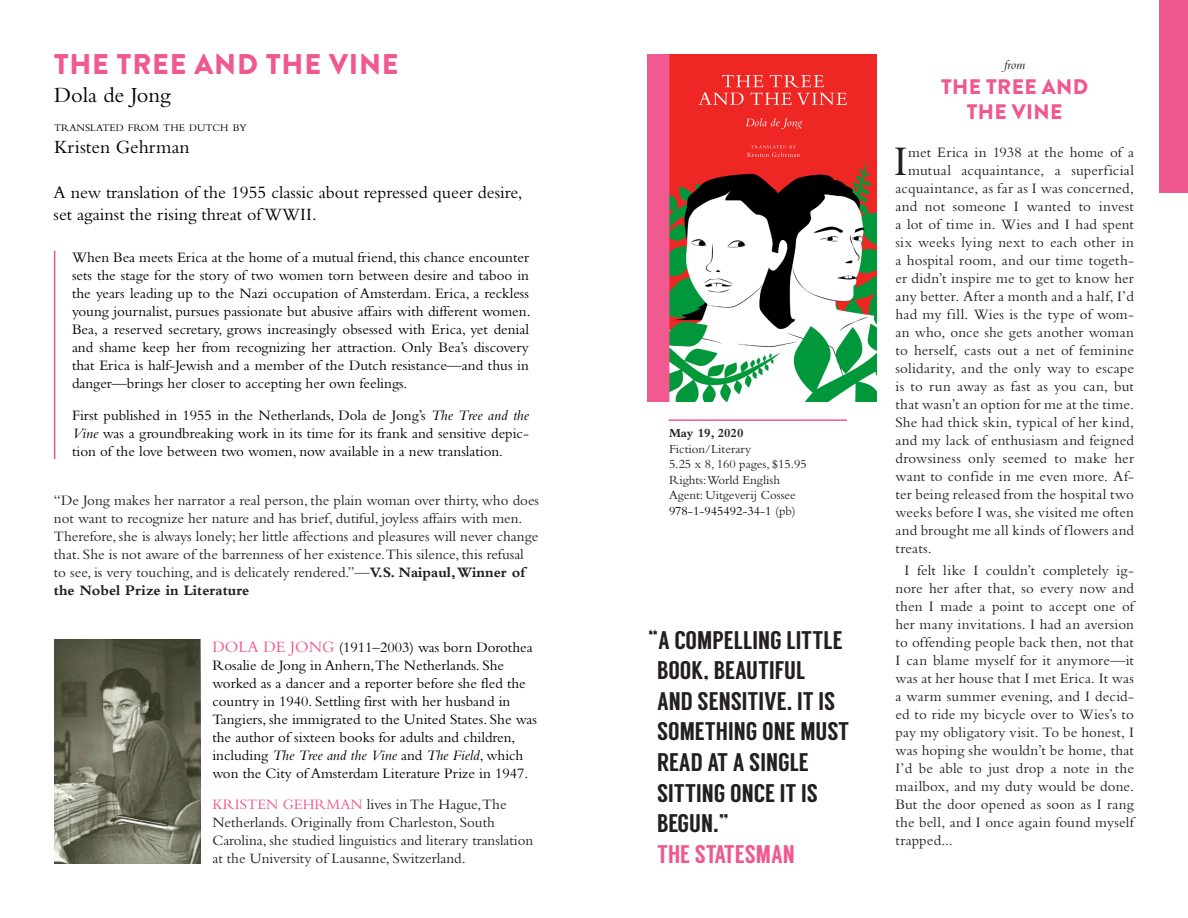
<style>
.page{position:relative;width:1188px;height:918px;background:#fff}
.page>*{position:absolute;margin:0;border:0;box-sizing:border-box;transform-origin:0 0}
.t1{font:43.95px "Bembo";color:#231f20}
.t2{font:900 28.5px "Brandon Grotesque";letter-spacing:.03em;color:#f05890}
.t3{font:25.5px/30.6px "Langdon";color:#231f20}
.t4{font:25.5px "Langdon";color:#f05890}
.t5{font:22.5px "Bembo";color:#000}
.t6{font:900 21px/25.2px "Brandon Grotesque";letter-spacing:.02em;color:#f05890;text-align:center}
.t7{font:19.5px "Bembo";color:#000}
.t8{font:18px/21.6px "Bembo";color:#000}
.t9{font:15px/18px "Bembo";color:#231f20}
.t10{font:15px/18px "Bembo";color:#000}
.t11{font:italic 15px "M Bembo";color:#000}
.t12{font:italic 13.5px "M Bembo";color:#231f20}
.t13{font:12.9px/15.8px "Bembo";color:#231f20}
.t14{font:700 12.9px "Bembo Std";color:#231f20}
.t15{font:10.5px "Bembo";color:#000}
.s1{font-family:"M Bembo";font-style:italic}
.s2{font-weight:700}
.s3{font-size:16.5px;color:#f05890}
.s4{font-family:"Bembo";font-style:normal}
.s5{color:#f05890}
.s6{color:#231f20}
.s7{color:#000}
</style>
<div class="page">
<hr style="left:54px;top:251px;width:1px;height:208px;background:#f05890">
<img style="left:54px;top:639px;width:146px;height:225px">
<img style="left:648px;top:54px;width:228px;height:348px">
<hr style="left:669px;top:419px;width:178px;height:2px;background:#f05890">
<div style="left:1159px;top:0;width:29px;height:193px;background:#f05890"></div>
<h2 class="t2" style="left:54px;top:44px;width:346px">THE TREE AND THE VINE</h2>
<h3 class="t5" style="left:54px;top:82px;width:118px">Dola de Jong</h3>
<p class="t15" style="left:54px;top:122px;width:194px">TRANSLATED FROM THE DUTCH BY</p>
<h3 class="t7" style="left:54px;top:136px;width:137px">Kristen Gehrman</h3>
<p class="t8" style="left:54px;top:181px;width:470px">A new translation of the 1955 classic about repressed queer desire, set against the rising threat of WWII.</p>
<p class="t10" style="left:72px;top:248px;width:460px;text-align:justify">When Bea meets Erica at the home of a mutual friend, this chance encounter sets the stage for the story of two women torn between desire and taboo in the years leading up to the Nazi occupation of Amsterdam. Erica, a reckless young journalist, pursues passionate but abusive affairs with different women.<br>Bea, a reserved secretary, grows increasingly obsessed with Erica, yet denial and shame keep her from recognizing her attraction. Only Bea’s discovery that Erica is half-Jewish and a member of the Dutch resistance—and thus in danger—brings her closer to accepting her own feelings.</p>
<p class="t10" style="left:72px;top:406px;width:458px;text-align:justify">First published in 1955 in the Netherlands, Dola de Jong’s <span class="s1">The Tree and the Vine</span> was a groundbreaking work in its time for its frank and sensitive depic&shy;tion of the love between two women, now available in a new translation.</p>
<p class="t9" style="left:54px;top:491px;width:487px">“De Jong makes her narrator a real person, the plain woman over thirty, who does not want to recognize her nature and has brief, dutiful, joyless affairs with men.<br>Therefore, she is always lonely; her little affections and pleasures will never change that. She is not aware of the barrenness of her existence.This silence, this refusal to see, is very touching, and is delicately rendered.”—<span class="s2">V.S. Naipaul, Winner of the Nobel Prize in Literature</span></p>
<p class="t10" style="left:212px;top:638px;width:326px"><span class="s3">DOLA DE JONG</span> (1911–2003) was born Dorothea Rosalie de Jong in Anhern,The Netherlands. She worked as a dancer and a reporter before she fled the country in 1940. Settling first with her husband in Tangiers, she immigrated to the United States. She was the author of sixteen books for adults and children,</p>
<p class="t11" style="left:212px;top:747px;width:313px"><span class="s4">including</span> The Tree and the Vine <span class="s4">and</span> The Field<span class="s4">, which</span></p>
<p class="t10" style="left:212px;top:757px;width:317px;line-height:31.5px">won the City of Amsterdam Literature Prize in 1947.<br><span class="s5">KRISTEN GEHRMAN</span> <span class="s6">lives in The Hague,The</span></p>
<p class="t9" style="left:212px;top:813px;width:323px">Netherlands. Originally from Charleston, South<br>Carolina, she studied linguistics and literary translation at the University of Lausanne, Switzerland.</p>
<p class="t14" style="left:669px;top:426px;width:76px">May 19, 2020</p>
<p class="t13" style="left:669px;top:440px;width:139px">Fiction/Literary<br>5.25 x 8, 160 pages, $15.95<br>Rights:World English<br>Agent: Uitgeverij Cossee<br><span class="s7">978-1-945492-34-1</span> (pb)</p>
<h3 class="t3" style="left:657px;top:624px;width:194px;text-indent:-9px">“A COMPELLING LITTLE<br>BOOK, BEAUTIFUL<br>AND SENSITIVE. IT IS<br>SOMETHING ONE MUST<br>READ AT A SINGLE<br>SITTING ONCE IT IS<br>BEGUN.”</h3>
<h3 class="t4" style="left:657px;top:839px;width:139px">THE STATESMAN</h3>
<p class="t12" style="left:1004px;top:57px;width:23px">from</p>
<h3 class="t6" style="left:941px;top:74px;width:149px">THE TREE AND<br>THE VINE</h3>
<h1 class="t1" style="left:894px;top:136px;width:16px">I</h1>
<p class="t9" style="left:908px;top:143px;width:227px">met Erica in 1938 at the home of a</p>
<p class="t9" style="left:908px;top:161px;width:227px">mutual acquaintance, a superficial</p>
<p class="t9" style="left:896px;top:179px;width:240px">acquaintance, as far as I was concerned,</p>
<p class="t9" style="left:896px;top:197px;width:240px">and not someone I wanted to invest</p>
<p class="t9" style="left:896px;top:215px;width:240px">a lot of time in. Wies and I had spent</p>
<p class="t9" style="left:896px;top:233px;width:240px">six weeks lying next to each other in</p>
<p class="t9" style="left:896px;top:251px;width:240px">a hospital room, and our time togeth-</p>
<p class="t9" style="left:896px;top:269px;width:240px">er didn’t inspire me to get to know her</p>
<p class="t9" style="left:896px;top:287px;width:240px">any better. After a month and a half, I’d</p>
<p class="t9" style="left:896px;top:305px;width:240px">had my fill. Wies is the type of wom-</p>
<p class="t9" style="left:896px;top:323px;width:240px">an who, once she gets another woman</p>
<p class="t9" style="left:896px;top:341px;width:240px">to herself, casts out a net of feminine</p>
<p class="t9" style="left:896px;top:359px;width:240px">solidarity, and the only way to escape</p>
<p class="t9" style="left:896px;top:377px;width:240px">is to run away as fast as you can, but</p>
<p class="t9" style="left:896px;top:395px;width:240px">that wasn’t an option for me at the time.</p>
<p class="t9" style="left:896px;top:413px;width:240px">She had thick skin, typical of her kind,</p>
<p class="t9" style="left:896px;top:431px;width:240px">and my lack of enthusiasm and feigned</p>
<p class="t9" style="left:896px;top:449px;width:240px">drowsiness only seemed to make her</p>
<p class="t9" style="left:896px;top:467px;width:240px">want to confide in me even more. Af-</p>
<p class="t9" style="left:896px;top:485px;width:240px">ter being released from the hospital two</p>
<p class="t9" style="left:896px;top:503px;width:240px">weeks before I was, she visited me often</p>
<p class="t9" style="left:896px;top:521px;width:240px">and brought me all kinds of flowers and</p>
<p class="t9" style="left:896px;top:539px;width:38px">treats.</p>
<p class="t9" style="left:896px;top:561px;width:240px;text-align:justify;text-indent:9px">I felt like I couldn’t completely ig&shy;nore her after that, so every now and then I made a point to accept one of her many invitations. I had an aversion to offending people back then, not that I can blame myself for it anymore—it was at her house that I met Erica. It was a warm summer evening, and I decid&shy;ed to ride my bicycle over to Wies’s to pay my obligatory visit. To be honest, I was hoping she wouldn’t be home, that I’d be able to just drop a note in the mailbox, and my duty would be done.<br>But the door opened as soon as I rang the bell, and I once again found myself trapped...</p>
</div>
